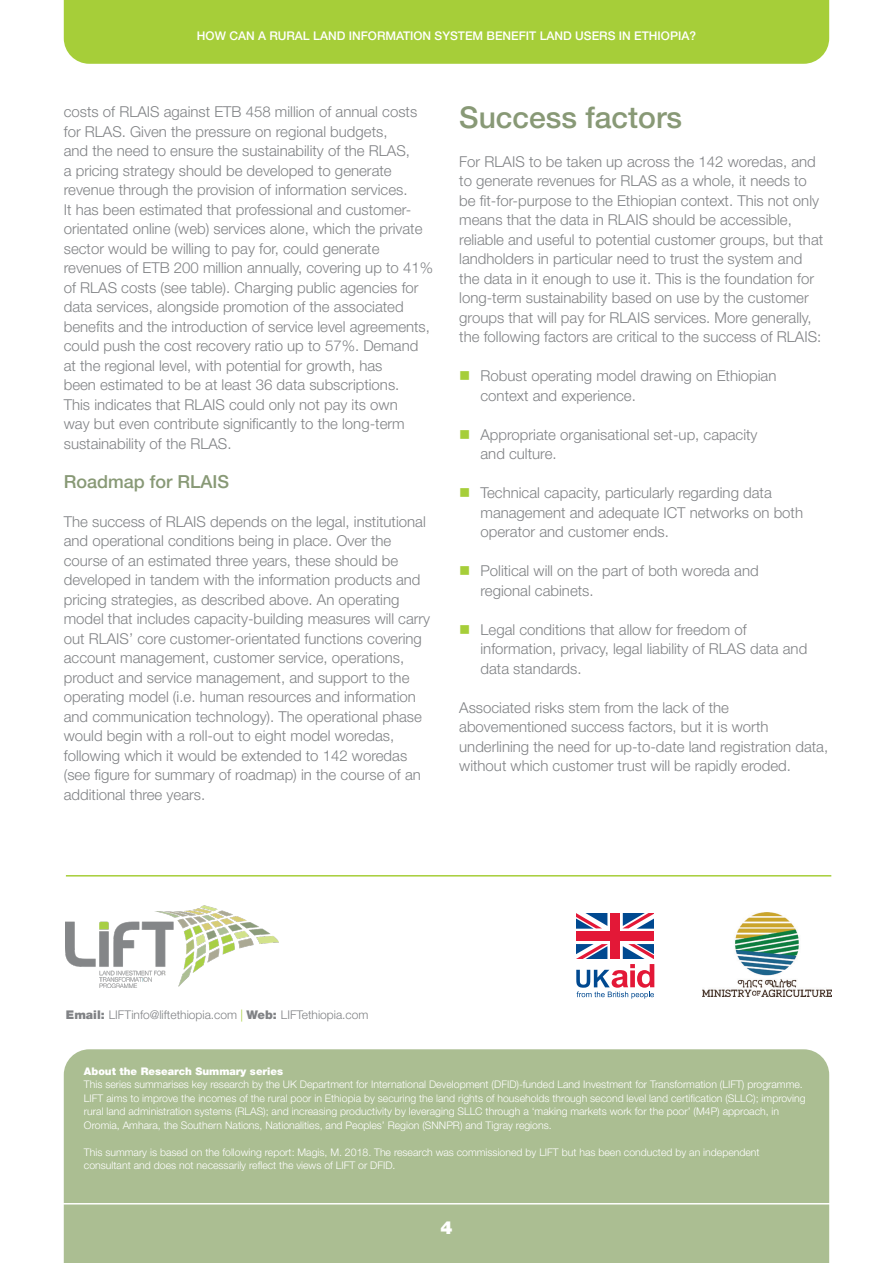
<style>
.page{position:relative;width:893px;height:1263px;background:#fff}
.page>*{position:absolute;margin:0;border:0;box-sizing:border-box;transform-origin:0 0}
.t1{font:500 30px "Helvetica Neue LT Std";color:#889976}
.t2{font:500 18px "Helvetica Neue LT Std";color:#889976}
.t3{font:900 18px "Helvetica Neue LT Std";color:#fff}
.t4{font:300 15px/19.5px "Helvetica Neue LT Std";color:#808285}
.t5{font:500 12px "Helvetica Neue LT Std";color:#fff}
.t6{font:300 12px "Helvetica Neue LT Std";color:#808285}
.t7{font:300 10.5px/13.5px "Helvetica Neue LT Std";color:#fff}
.t8{font:900 10.5px "Helvetica Neue LT Std";color:#fff}
.s1{color:#a6ce39}
.s2{font-weight:900}
.s3{font-style:italic}
</style>
<div class="page">
<div style="left:64px;top:0;width:765px;height:64px;background:#a6ce39"></div>
<div style="left:64px;top:1049px;width:765px;height:214px;background:#abbe92"></div>
<hr style="left:0;top:1203px;width:893px;height:1px;background:#fff">
<img style="left:66px;top:905px;width:213px;height:82px">
<div style="left:610px;top:913px;width:10px;height:46px;background:#e31837"></div>
<div style="left:576px;top:931px;width:78px;height:10px;background:#e31837"></div>
<svg style="left:576px;top:913px;width:31px;height:16px"></svg>
<svg style="left:622px;top:913px;width:32px;height:16px"></svg>
<svg style="left:576px;top:944px;width:78px;height:55px"></svg>
<hr style="left:66px;top:875px;width:765px;height:1px;background:#a6ce39">
<img style="left:702px;top:912px;width:129px;height:85px">
<p class="t5" style="left:197px;top:29px;width:501px">HOW CAN A RURAL LAND INFORMATION SYSTEM BENEFIT LAND USERS IN ETHIOPIA?</p>
<p class="t4" style="left:64px;top:102px;width:371px">costs of RLAIS against ETB 458 million of annual costs for RLAS. Given the pressure on regional budgets,<br>and the need to ensure the sustainability of the RLAS,<br>a pricing strategy should be developed to generate revenue through the provision of information services.<br>It has been estimated that professional and customer&shy;orientated online (web) services alone, which the private sector would be willing to pay for, could generate revenues of ETB 200 million annually, covering up to 41% of RLAS costs (see table). Charging public agencies for data services, alongside promotion of the associated benefits and the introduction of service level agreements, could push the cost recovery ratio up to 57%. Demand at the regional level, with potential for growth, has<br>been estimated to be at least 36 data subscriptions.<br>This indicates that RLAIS could only not pay its own<br>way but even contribute significantly to the long-term sustainability of the RLAS.</p>
<p class="t2" style="left:64px;top:470px;width:167px">Roadmap for RLAIS</p>
<p class="t4" style="left:64px;top:511px;width:368px">The success of RLAIS depends on the legal, institutional and operational conditions being in place. Over the course of an estimated three years, these should be developed in tandem with the information products and pricing strategies, as described above. An operating model that includes capacity-building measures will carry out RLAIS’ core customer-orientated functions covering account management, customer service, operations, product and service management, and support to the operating model (i.e. human resources and information and communication technology). The operational phase would begin with a roll-out to eight model woredas, following which it would be extended to 142 woredas (see figure for summary of roadmap) in the course of an additional three years.</p>
<p class="t1" style="left:459px;top:99px;width:224px">Success factors</p>
<p class="t4" style="left:459px;top:151px;width:365px">For RLAIS to be taken up across the 142 woredas, and to generate revenues for RLAS as a whole, it needs to be fit-for-purpose to the Ethiopian context. This not only means that the data in RLAIS should be accessible, reliable and useful to potential customer groups, but that landholders in particular need to trust the system and the data in it enough to use it. This is the foundation for long-term sustainability based on use by the customer groups that will pay for RLAIS services. More generally, the following factors are critical to the success of RLAIS:</p>
<p class="t4" style="left:459px;top:366px;width:319px"><span class="s1">■</span> Robust operating model drawing on Ethiopian</p>
<p class="t4" style="left:480px;top:385px;width:157px">context and experience.</p>
<p class="t4" style="left:459px;top:424px;width:300px"><span class="s1">■</span> Appropriate organisational set-up, capacity</p>
<p class="t4" style="left:480px;top:444px;width:78px">and culture.</p>
<p class="t4" style="left:459px;top:483px;width:314px"><span class="s1">■</span> Technical capacity, particularly regarding data</p>
<p class="t4" style="left:480px;top:502px;width:324px">management and adequate ICT networks on both</p>
<p class="t4" style="left:480px;top:522px;width:190px">operator and customer ends.</p>
<p class="t4" style="left:459px;top:561px;width:301px"><span class="s1">■</span> Political will on the part of both woreda and</p>
<p class="t4" style="left:480px;top:580px;width:115px">regional cabinets.</p>
<p class="t4" style="left:459px;top:619px;width:289px"><span class="s1">■</span> Legal conditions that allow for freedom of</p>
<p class="t4" style="left:480px;top:639px;width:328px">information, privacy, legal liability of RLAS data and</p>
<p class="t4" style="left:480px;top:658px;width:103px">data standards.</p>
<p class="t4" style="left:459px;top:697px;width:370px">Associated risks stem from the lack of the abovementioned success factors, but it is worth underlining the need for up-to-date land registration data, without which customer trust will be rapidly eroded.</p>
<p class="t6" style="left:66px;top:1007px;width:304px"><span class="s2">Email:</span> LIFTinfo@liftethiopia.com <span class="s1">|</span> <span class="s2">Web:</span> LIFTethiopia.com</p>
<p class="t8" style="left:84px;top:1065px;width:201px">About the Research Summary series</p>
<p class="t7" style="left:84px;top:1078px;width:723px">This series summarises key research by the UK Department for International Development (DFID)-funded Land Investment for Transformation (LIFT) programme.<br>LIFT aims to improve the incomes of the rural poor in Ethiopia by securing the land rights of households through second level land certification (SLLC); improving rural land administration systems (RLAS); and increasing productivity by leveraging SLLC through a ‘making markets work for the poor’ (M4P) approach, in Oromia, Amhara, the Southern Nations, Nationalities, and Peoples’ Region (SNNPR) and Tigray regions.</p>
<p class="t7" style="left:84px;top:1145px;width:677px">This summary is based on the following report: Magis, M. 2018<span class="s3">.</span> The research was commissioned by LIFT but has been conducted by an independent</p>
<p class="t7" style="left:84px;top:1159px;width:313px">consultant and does not necessarily reflect the views of LIFT or DFID.</p>
<p class="t3" style="left:440px;top:1217px;width:14px">4</p>
</div>
